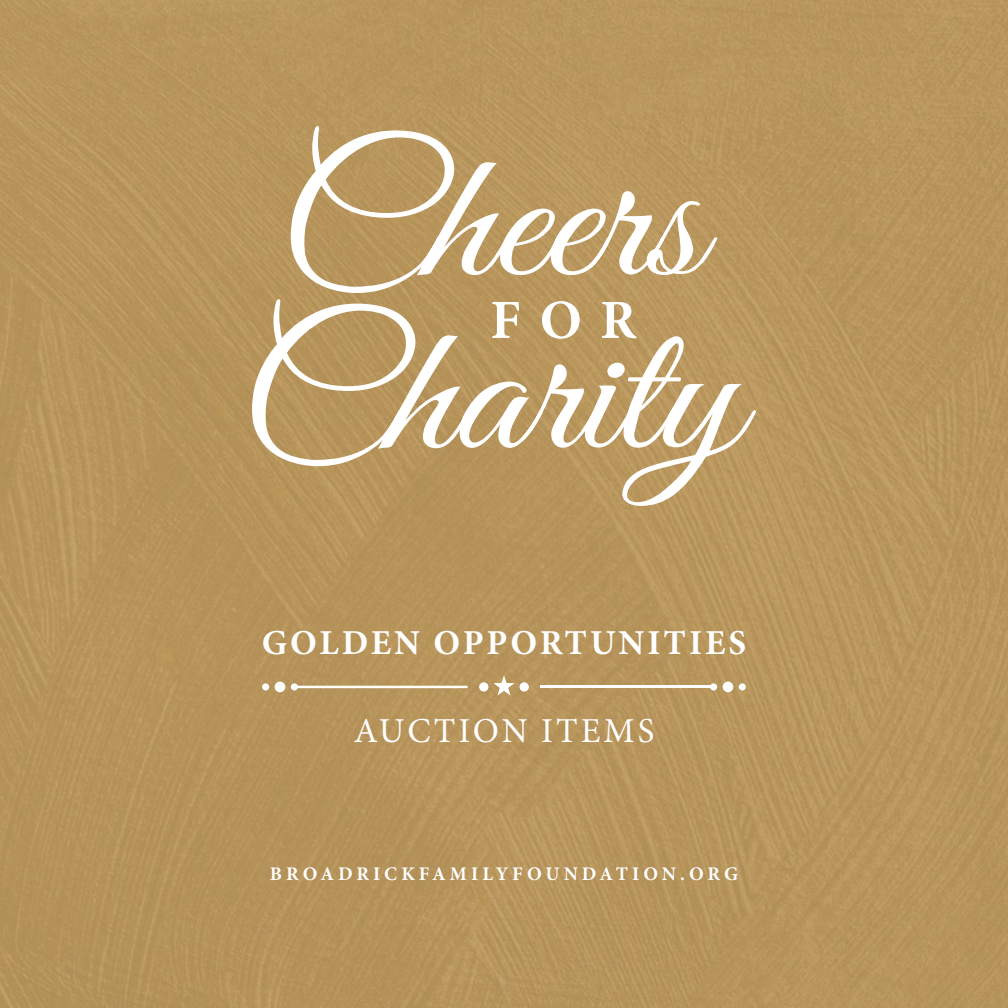
<style>
.page{position:relative;width:1008px;height:1008px;background:#bd9a5f}
.page>*{position:absolute;margin:0;border:0;box-sizing:border-box;transform-origin:0 0}
.t1{font:700 35px "Minion Pro";letter-spacing:.085em;color:#fff}
.t2{font:35px "Minion Pro";letter-spacing:.085em;color:#fff}
.t3{font:700 19.25px "Minion Pro";letter-spacing:.205em;color:#fff}
</style>
<div class="page">
<svg style="left:291px;top:126px;width:426px;height:167px"></svg>
<svg style="left:252px;top:299px;width:504px;height:207px"></svg>
<svg style="left:493px;top:675px;width:22px;height:21px"></svg>
<div style="left:520px;top:682px;width:9px;height:10px;background:#fff;border-radius:50%"></div>
<div style="left:479px;top:682px;width:9px;height:10px;background:#fff;border-radius:50%"></div>
<div style="left:710px;top:683px;width:7px;height:8px;background:#fff;border-radius:50%"></div>
<div style="left:739px;top:683px;width:7px;height:8px;background:#fff;border-radius:50%"></div>
<div style="left:723px;top:682px;width:10px;height:10px;background:#fff;border-radius:50%"></div>
<hr style="left:295px;top:686px;width:173px;height:2px;background:#fff">
<div style="left:291px;top:683px;width:7px;height:8px;background:#fff;border-radius:50%"></div>
<div style="left:262px;top:683px;width:7px;height:8px;background:#fff;border-radius:50%"></div>
<div style="left:275px;top:682px;width:10px;height:10px;background:#fff;border-radius:50%"></div>
<hr style="left:540px;top:686px;width:174px;height:2px;background:#fff">
<h1 class="t1" style="left:262px;top:619px;width:486px">GOLDEN OPPORTUNITIES</h1>
<h1 class="t2" style="left:354px;top:707px;width:302px">AUCTION ITEMS</h1>
<p class="t3" style="left:270px;top:860px;width:470px">BROADRICKFAMILYFOUNDATION.ORG</p>
</div>
